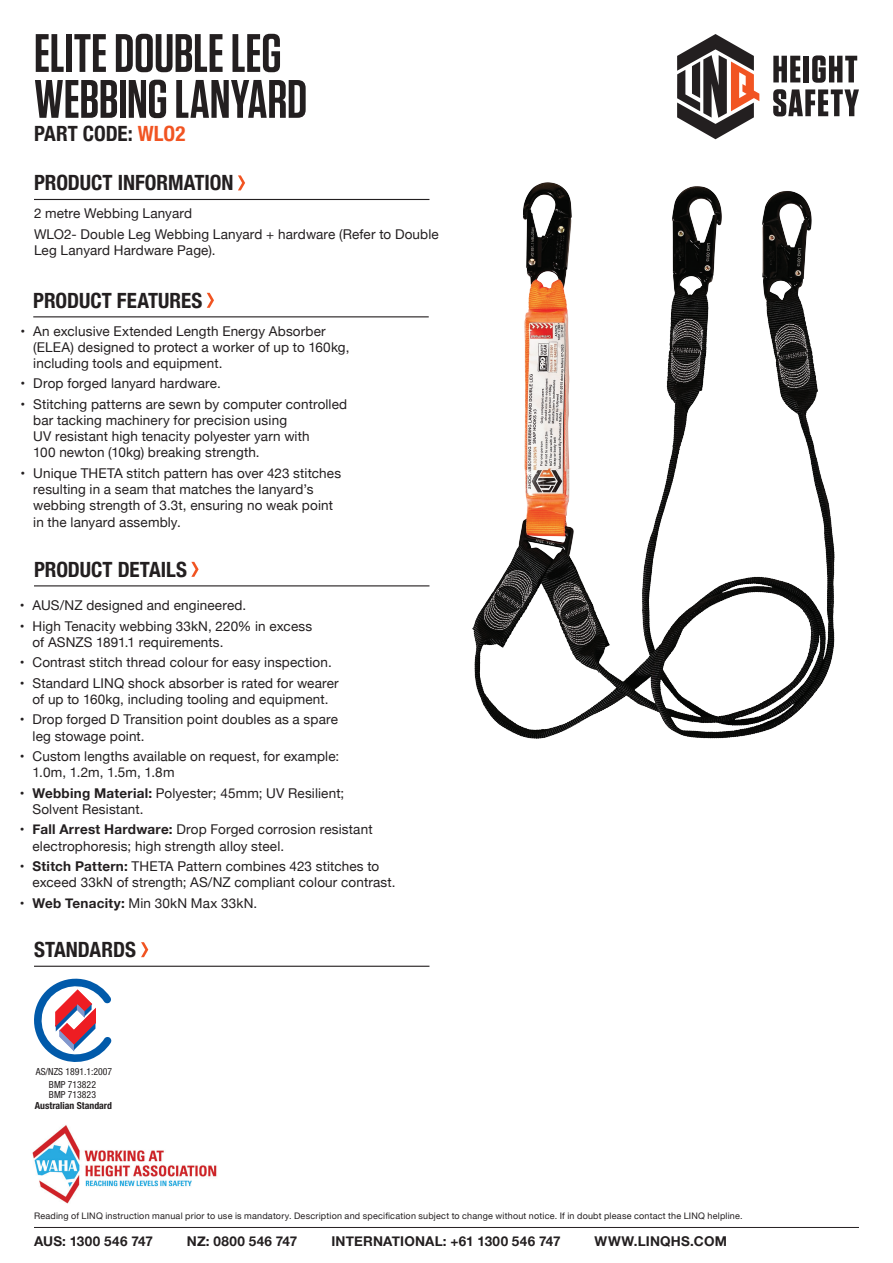
<style>
.page{position:relative;width:893px;height:1263px;background:#fff}
.page>*{position:absolute;margin:0;border:0;box-sizing:border-box;transform-origin:0 0}
.t1{font:600 54px/45.9px "Tungsten";letter-spacing:-.005em;color:#231f20}
.t2{font:700 condensed 21px "Helvetica Neue";color:#231f20}
.t3{font:13.5px/16.2px "Helvetica Neue";letter-spacing:.01em;color:#231f20}
.t4{font:700 13.5px "Helvetica Neue";letter-spacing:.015em;color:#231f20}
.t5{font:condensed 9.75px/10.6px "Helvetica Neue";color:#231f20}
.t6{font:700 condensed 9.75px "Helvetica Neue";color:#231f20}
.t7{font:9px "Helvetica Neue";letter-spacing:.025em;color:#231f20}
.s1{color:#f15422}
.s2{font-weight:700}
</style>
<div class="page">
<svg style="left:677px;top:34px;width:82px;height:105px"></svg>
<svg style="left:773px;top:56px;width:27px;height:26px"></svg>
<div style="left:803px;top:56px;width:6px;height:26px;background:#231f20"></div>
<svg style="left:812px;top:55px;width:45px;height:28px"></svg>
<svg style="left:773px;top:89px;width:86px;height:27px"></svg>
<hr style="left:34px;top:199px;width:395px;height:1px;background:#231f20">
<svg style="left:238px;top:175px;width:7px;height:15px"></svg>
<svg style="left:207px;top:293px;width:7px;height:15px"></svg>
<hr style="left:33px;top:316px;width:396px;height:1px;background:#231f20">
<svg style="left:191px;top:562px;width:8px;height:15px"></svg>
<hr style="left:34px;top:585px;width:395px;height:1px;background:#231f20">
<svg style="left:141px;top:942px;width:7px;height:15px"></svg>
<hr style="left:34px;top:966px;width:395px;height:1px;background:#231f20">
<hr style="left:34px;top:1227px;width:825px;height:1px;background:#231f20">
<img style="left:32px;top:1125px;width:185px;height:79px">
<img style="left:472px;top:182px;width:363px;height:556px">
<svg style="left:34px;top:979px;width:78px;height:83px"></svg>
<p class="t1" style="left:34px;top:31px;width:275px">ELITE DOUBLE LEG<br>WEBBING LANYARD</p>
<p class="t2" style="left:34px;top:116px;width:153px">PART CODE: <span class="s1">WLO2</span></p>
<p class="t2" style="left:34px;top:165px;width:201px">PRODUCT INFORMATION</p>
<p class="t3" style="left:34px;top:206px;width:160px">2 metre Webbing Lanyard</p>
<p class="t3" style="left:34px;top:226px;width:406px">WLO2- Double Leg Webbing Lanyard + hardware (Refer to Double<br>Leg Lanyard Hardware Page).</p>
<p class="t2" style="left:33px;top:283px;width:171px">PRODUCT FEATURES</p>
<p class="t3" style="left:33px;top:323px;width:318px;text-indent:-13px">• An exclusive Extended Length Energy Absorber (ELEA) designed to protect a worker of up to 160kg, including tools and equipment.</p>
<p class="t3" style="left:21px;top:376px;width:202px">• Drop forged lanyard hardware.</p>
<p class="t3" style="left:33px;top:397px;width:315px;text-indent:-13px">• Stitching patterns are sewn by computer controlled bar tacking machinery for precision using<br>UV resistant high tenacity polyester yarn with<br>100 newton (10kg) breaking strength.</p>
<p class="t3" style="left:33px;top:466px;width:309px;text-indent:-13px">• Unique THETA stitch pattern has over 423 stitches resulting in a seam that matches the lanyard’s webbing strength of 3.3t, ensuring no weak point in the lanyard assembly.</p>
<p class="t2" style="left:34px;top:552px;width:155px">PRODUCT DETAILS</p>
<p class="t3" style="left:20px;top:598px;width:228px">• AUS/NZ designed and engineered.</p>
<p class="t3" style="left:33px;top:619px;width:281px;text-indent:-13px">• High Tenacity webbing 33kN, 220% in excess of ASNZS 1891.1 requirements.</p>
<p class="t3" style="left:20px;top:655px;width:313px">• Contrast stitch thread colour for easy inspection.</p>
<p class="t3" style="left:20px;top:676px;width:321px;text-align:center">• Standard LINQ shock absorber is rated for wearer of up to 160kg, including tooling and equipment.</p>
<p class="t3" style="left:33px;top:712px;width:307px;text-indent:-13px">• Drop forged D Transition point doubles as a spare leg stowage point.</p>
<p class="t3" style="left:33px;top:749px;width:308px;text-indent:-13px">• Custom lengths available on request, for example:<br>1.0m, 1.2m, 1.5m, 1.8m</p>
<p class="t3" style="left:33px;top:786px;width:313px;text-indent:-13px"><span class="s2">• Webbing Material:</span> Polyester; 45mm; UV Resilient;<br>Solvent Resistant.</p>
<p class="t3" style="left:33px;top:822px;width:342px;text-indent:-13px"><span class="s2">• Fall Arrest Hardware:</span> Drop Forged corrosion resistant electrophoresis; high strength alloy steel.</p>
<p class="t3" style="left:33px;top:859px;width:364px;text-indent:-13px"><span class="s2">• Stitch Pattern:</span> THETA Pattern combines 423 stitches to exceed 33kN of strength; AS/NZ compliant colour contrast.</p>
<p class="t3" style="left:20px;top:896px;width:239px"><span class="s2">• Web Tenacity:</span> Min 30kN Max 33kN.</p>
<p class="t2" style="left:34px;top:932px;width:103px">STANDARDS</p>
<p class="t5" style="left:36px;top:1066px;width:78px">AS/NZS 1891.1:2007</p>
<p class="t6" style="left:35px;top:1097px;width:79px">Australian Standard</p>
<p class="t5" style="left:49px;top:1079px;width:49px">BMP 713822<br>BMP 713823</p>
<p class="t7" style="left:34px;top:1209px;width:710px">Reading of LINQ instruction manual prior to use is mandatory. Description and specification subject to change without notice. If in doubt please contact the LINQ helpline.</p>
<p class="t4" style="left:34px;top:1230px;width:120px">AUS: 1300 546 747</p>
<p class="t4" style="left:187px;top:1230px;width:112px">NZ: 0800 546 747</p>
<p class="t4" style="left:331px;top:1230px;width:231px">INTERNATIONAL: +61 1300 546 747</p>
<p class="t4" style="left:595px;top:1230px;width:134px">WWW.LINQHS.COM</p>
</div>
